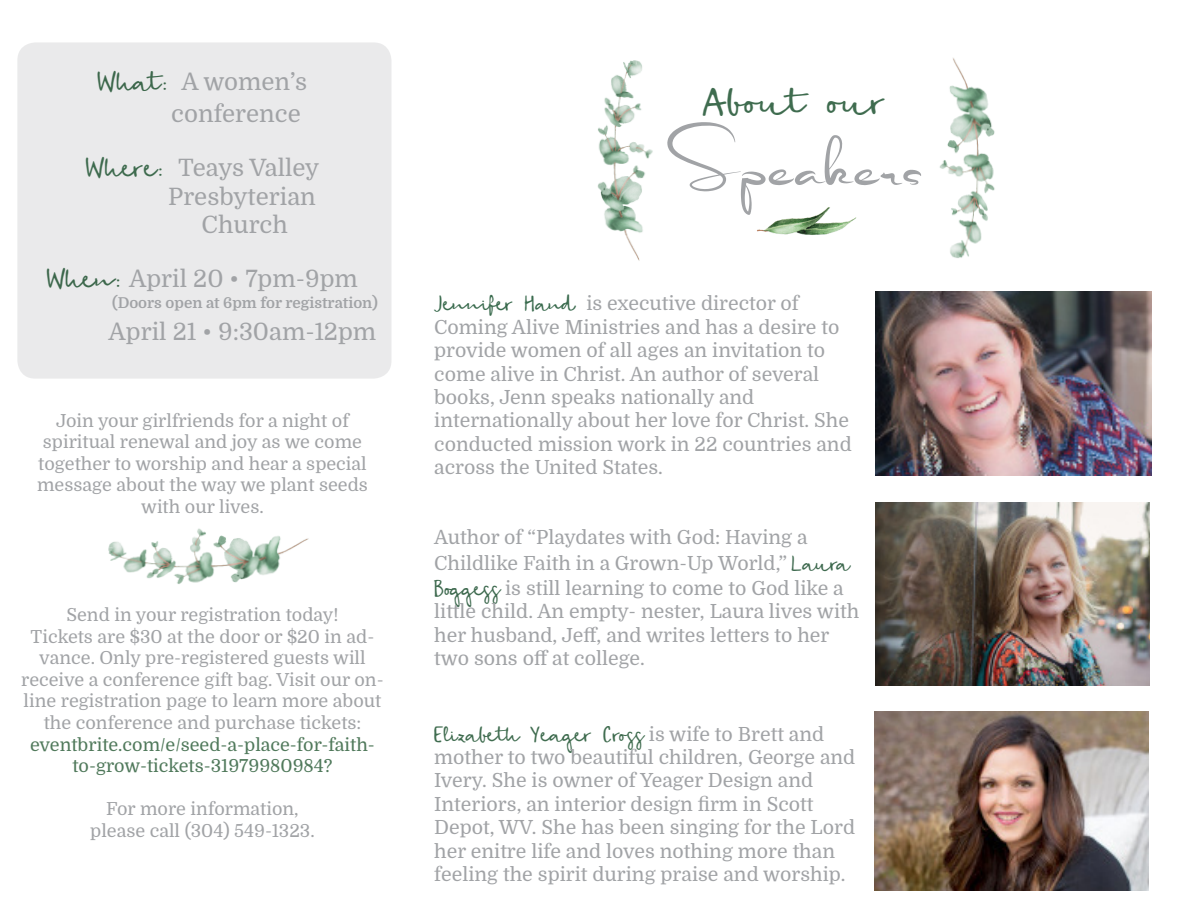
<style>
.page{position:relative;width:1188px;height:918px;background:#fff}
.page>*{position:absolute;margin:0;border:0;box-sizing:border-box;transform-origin:0 0}
.t1{font:102px "Stephen Type";color:#a1a3a6;scale:1.12 1}
.t2{font:36px "Snowy Christmas";color:#3f6c4f;scale:1.12 1}
.t3{font:24px "Domine";color:#a1a3a6}
.t4{font:21px "Snowy Christmas";color:#3f6c4f}
.t5{font:19.5px/23.4px "Domine";color:#a1a3a6}
.t6{font:18px/21.6px "Domine";color:#a1a3a6;text-align:center}
.t7{font:18px/21.6px "Domine";color:#50795b;text-align:center}
.t8{font:700 15px "Domine";color:#a1a3a6}
.s1{font-family:"Snowy Christmas";font-size:27px;color:#3c674b}
.s2{font-family:"Snowy Christmas";font-size:27px;color:#3e6b4e}
.s3{font-family:"Snowy Christmas";font-size:21px;color:#3a6b4e}
.s4{font-family:"Snowy Christmas";font-size:21px;color:#3d694e}
.s5{font-family:"Domine";font-size:19.5px;color:#a1a3a6}
</style>
<div class="page">
<div style="left:17px;top:42px;width:375px;height:337px;background:#eaeaeb;border-radius:18px"></div>
<img style="left:108px;top:528px;width:201px;height:56px">
<img style="left:875px;top:502px;width:275px;height:184px">
<img style="left:875px;top:291px;width:277px;height:185px">
<img style="left:874px;top:712px;width:275px;height:179px">
<img style="left:597px;top:60px;width:56px;height:201px">
<img style="left:939px;top:58px;width:56px;height:200px">
<img style="left:757px;top:207px;width:100px;height:28px">
<p class="t3" style="left:98px;top:68px;width:211px"><span class="s1">What:</span> A women’s</p>
<p class="t3" style="left:171px;top:101px;width:131px">conference</p>
<p class="t3" style="left:86px;top:154px;width:235px"><span class="s2">Where:</span> Teays Valley</p>
<p class="t3" style="left:168px;top:183px;width:149px">Presbyterian</p>
<p class="t3" style="left:202px;top:212px;width:88px">Church</p>
<p class="t3" style="left:47px;top:265px;width:312px"><span class="s1">When:</span> April 20 • 7pm-9pm</p>
<p class="t8" style="left:112px;top:294px;width:267px">(Doors open at 6pm for registration)</p>
<p class="t3" style="left:109px;top:319px;width:269px">April 21 • 9:30am-12pm</p>
<p class="t6" style="left:56px;top:410px;width:294px">Join your girlfriends for a night of</p>
<p class="t6" style="left:43px;top:431px;width:321px">spiritual renewal and joy as we come</p>
<p class="t6" style="left:37px;top:453px;width:332px">together to worship and hear a special message about the way we plant seeds with our lives.</p>
<p class="t6" style="left:66px;top:604px;width:274px">Send in your registration today!</p>
<p class="t6" style="left:21px;top:626px;width:364px">Tickets are $30 at the door or $20 in ad&shy;vance. Only pre-registered guests will receive a conference gift bag. Visit our on&shy;line registration page to learn more about the conference and purchase tickets:</p>
<p class="t7" style="left:30px;top:734px;width:346px">eventbrite.com/e/seed-a-place-for-faith&shy;to-grow-tickets-31979980984?</p>
<p class="t6" style="left:106px;top:799px;width:194px">For more information,</p>
<p class="t6" style="left:90px;top:820px;width:226px">please call (304) 549-1323.</p>
<p class="t2" style="left:703px;top:80px;width:166px">About our</p>
<p class="t1" style="left:667px;top:103px;width:229px">Speakers</p>
<p class="t5" style="left:434px;top:292px;width:366px"><span class="s3">Jennifer Hand</span> is executive director of</p>
<p class="t5" style="left:434px;top:316px;width:407px">Coming Alive Ministries and has a desire to provide women of all ages an invitation to come alive in Christ. An author of several books, Jenn speaks nationally and</p>
<p class="t5" style="left:434px;top:409px;width:419px">internationally about her love for Christ. She conducted mission work in 22 countries and across the United States.</p>
<p class="t5" style="left:434px;top:525px;width:417px;line-height:25.2px">Author of “Playdates with God: Having a<br>Childlike Faith in a Grown-Up World,” <span class="s4">Laura<br>Boggess</span> is still learning to come to God like a</p>
<p class="t5" style="left:434px;top:600px;width:427px">little child. An empty- nester, Laura lives with her husband, Jeff, and writes letters to her two sons off at college.</p>
<p class="t4" style="left:434px;top:721px;width:392px">Elizabeth Yeager Cross <span class="s5">is wife to Brett and</span></p>
<p class="t5" style="left:434px;top:746px;width:423px">mother to two beautiful children, George and<br>Ivery. She is owner of Yeager Design and</p>
<p class="t5" style="left:434px;top:793px;width:381px">Interiors, an interior design firm in Scott</p>
<p class="t5" style="left:434px;top:816px;width:422px">Depot, WV. She has been singing for the Lord her enitre life and loves nothing more than feeling the spirit during praise and worship.</p>
</div>
